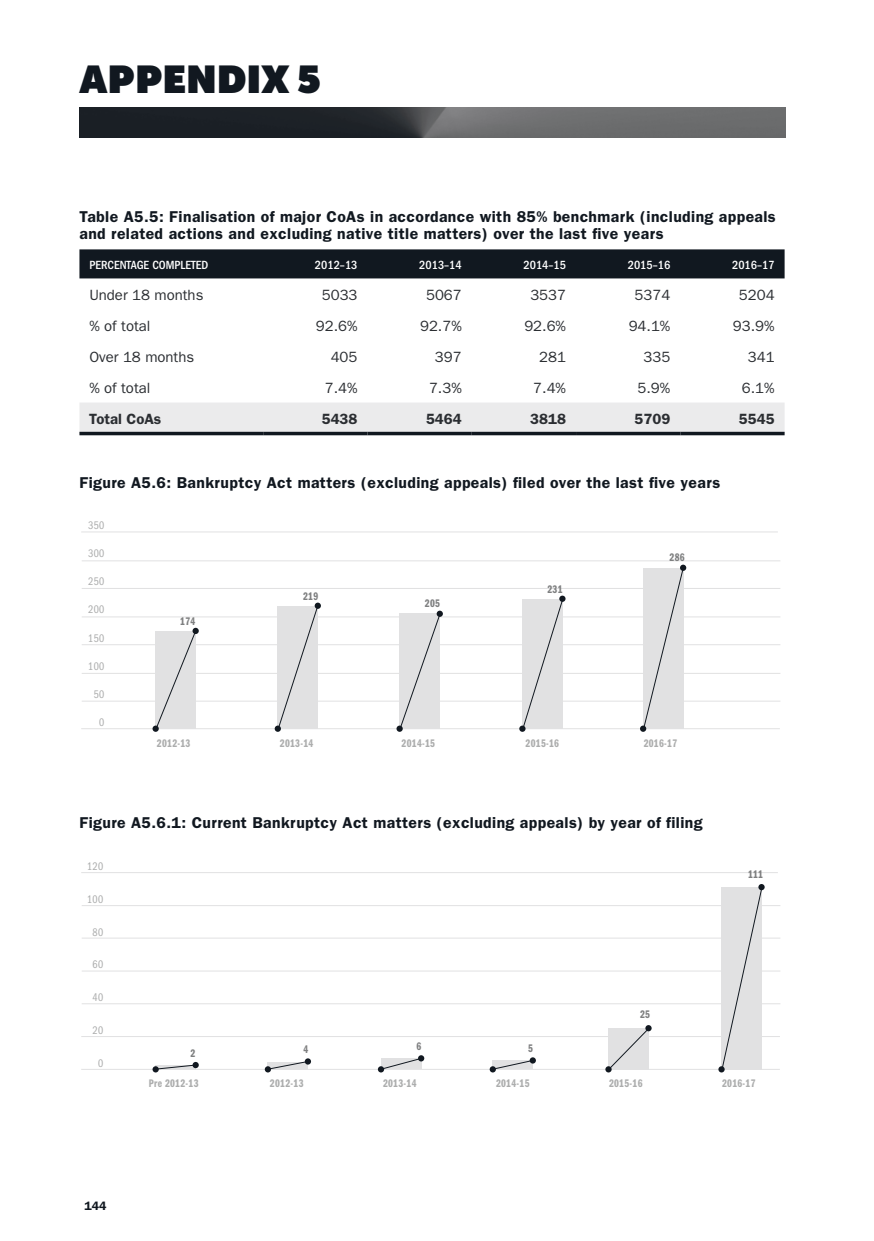
<style>
.page{position:relative;width:874px;height:1241px;background:#fff}
.page>*{position:absolute;margin:0;border:0;box-sizing:border-box;transform-origin:0 0}
.t1{font:900 38.5px "Museo Sans Display";letter-spacing:.025em;color:#111820}
.Sub_heading_2{font:600 15.75px/17.5px "Franklin Gothic LT";letter-spacing:.025em;color:#111820}
.Fin_Body{font:14.88px "Franklin Gothic LT";color:#2b2e32}
.Fin_Body-2{font:600 14.88px "Franklin Gothic LT";color:#2b2e32}
.Fin_Table_header{font:500 condensed 12.25px "Franklin Gothic LT";color:#fff}
.t2{font:600 12.25px "Franklin Gothic LT";color:#111820}
.t3{font:11.38px "Franklin Gothic LT Demi Cmpr";letter-spacing:.025em;color:#acadad}
.t4{font:11.38px "Franklin Gothic LT Book Cmpr";letter-spacing:.025em;color:#acadad;scale:1.06 1}
.t5{font:11.38px "Franklin Gothic LT Demi Cmpr";letter-spacing:.025em;color:#7e7f80}
</style>
<div class="page">
<img style="left:79px;top:108px;width:705px;height:29px">
<div style="left:79px;top:249px;width:705px;height:29px;background:#111820"></div>
<div style="left:79px;top:403px;width:705px;height:29px;background:#ebebec"></div>
<hr style="left:79px;top:432px;width:184px;height:3px;background:#111820">
<hr style="left:263px;top:432px;width:104px;height:3px;background:#111820">
<hr style="left:367px;top:432px;width:104px;height:3px;background:#111820">
<hr style="left:471px;top:432px;width:104px;height:3px;background:#111820">
<hr style="left:575px;top:432px;width:105px;height:3px;background:#111820">
<hr style="left:680px;top:432px;width:104px;height:3px;background:#111820">
<hr style="left:81px;top:531px;width:696px;height:1px;background:#e1e1e2">
<hr style="left:81px;top:728px;width:698px;height:1px;background:#e1e1e2">
<hr style="left:82px;top:700px;width:698px;height:1px;background:#e1e1e2">
<hr style="left:82px;top:673px;width:698px;height:1px;background:#e1e1e2">
<hr style="left:82px;top:644px;width:698px;height:1px;background:#e1e1e2">
<hr style="left:82px;top:616px;width:698px;height:1px;background:#e1e1e2">
<hr style="left:82px;top:588px;width:698px;height:1px;background:#e1e1e2">
<hr style="left:82px;top:560px;width:698px;height:1px;background:#e1e1e2">
<svg style="left:519px;top:595px;width:46px;height:136px"></svg>
<svg style="left:642px;top:568px;width:41px;height:161px;background:#dcdcdd"></svg>
<svg style="left:639px;top:725px;width:7px;height:6px"></svg>
<svg style="left:679px;top:564px;width:7px;height:7px"></svg>
<svg style="left:155px;top:631px;width:42px;height:97px;background:#dcdcdd"></svg>
<div style="left:152px;top:725px;width:7px;height:6px;background:#111820;border-radius:50%"></div>
<svg style="left:192px;top:627px;width:7px;height:7px"></svg>
<svg style="left:277px;top:606px;width:42px;height:122px;background:#dcdcdd"></svg>
<div style="left:274px;top:725px;width:7px;height:6px;background:#111820;border-radius:50%"></div>
<div style="left:314px;top:602px;width:7px;height:6px;background:#111820;border-radius:50%"></div>
<svg style="left:396px;top:613px;width:44px;height:118px;background:#ddddde"></svg>
<div style="left:436px;top:610px;width:6px;height:7px;background:#111820;border-radius:50%"></div>
<hr style="left:81px;top:872px;width:696px;height:1px;background:#e1e1e2">
<hr style="left:81px;top:1068px;width:698px;height:1px;background:#e1e1e2">
<hr style="left:81px;top:1036px;width:698px;height:1px;background:#e1e1e2">
<hr style="left:82px;top:1003px;width:698px;height:1px;background:#e1e1e2">
<hr style="left:82px;top:970px;width:698px;height:1px;background:#e1e1e2">
<hr style="left:82px;top:937px;width:698px;height:1px;background:#e1e1e2">
<hr style="left:82px;top:905px;width:698px;height:1px;background:#e1e1e2">
<svg style="left:155px;top:1065px;width:41px;height:4px"></svg>
<div style="left:152px;top:1066px;width:7px;height:6px;background:#111820;border-radius:50%"></div>
<svg style="left:192px;top:1061px;width:7px;height:6px"></svg>
<svg style="left:265px;top:1061px;width:44px;height:11px"></svg>
<div style="left:304px;top:1058px;width:7px;height:6px;background:#111820;border-radius:50%"></div>
<svg style="left:377px;top:1066px;width:7px;height:6px"></svg>
<svg style="left:380px;top:1055px;width:44px;height:14px"></svg>
<svg style="left:489px;top:1057px;width:46px;height:15px"></svg>
<svg style="left:605px;top:1028px;width:45px;height:44px"></svg>
<svg style="left:645px;top:1024px;width:6px;height:7px"></svg>
<svg style="left:718px;top:887px;width:44px;height:185px;background:#dededf"></svg>
<svg style="left:758px;top:883px;width:6px;height:7px"></svg>
<h1 class="t1" style="left:79px;top:57px;width:243px">APPENDIX 5</h1>
<p class="Sub_heading_2" style="left:79px;top:208px;width:697px">Table A5.5: Finalisation of major CoAs in accordance with 85% benchmark (including appeals and related actions and excluding native title matters) over the last five years</p>
<p class="Fin_Table_header" style="left:89px;top:257px;width:120px">PERCENTAGE COMPLETED</p>
<p class="Fin_Table_header" style="left:315px;top:257px;width:44px">2012–13</p>
<p class="Fin_Table_header" style="left:419px;top:257px;width:44px">2013–14</p>
<p class="Fin_Table_header" style="left:523px;top:257px;width:44px">2014–15</p>
<p class="Fin_Table_header" style="left:627px;top:257px;width:44px">2015–16</p>
<p class="Fin_Table_header" style="left:731px;top:257px;width:44px">2016–17</p>
<p class="Fin_Body" style="left:89px;top:286px;width:115px">Under 18 months</p>
<p class="Fin_Body" style="left:321px;top:286px;width:37px">5033</p>
<p class="Fin_Body" style="left:426px;top:286px;width:37px">5067</p>
<p class="Fin_Body" style="left:530px;top:286px;width:37px">3537</p>
<p class="Fin_Body" style="left:634px;top:286px;width:37px">5374</p>
<p class="Fin_Body" style="left:738px;top:286px;width:37px">5204</p>
<p class="Fin_Body" style="left:89px;top:317px;width:62px">% of total</p>
<p class="Fin_Body" style="left:315px;top:317px;width:43px">92.6%</p>
<p class="Fin_Body" style="left:420px;top:317px;width:43px">92.7%</p>
<p class="Fin_Body" style="left:524px;top:317px;width:43px">92.6%</p>
<p class="Fin_Body" style="left:628px;top:317px;width:43px">94.1%</p>
<p class="Fin_Body" style="left:732px;top:317px;width:43px">93.9%</p>
<p class="Fin_Body" style="left:89px;top:348px;width:106px">Over 18 months</p>
<p class="Fin_Body" style="left:330px;top:348px;width:28px">405</p>
<p class="Fin_Body" style="left:435px;top:348px;width:28px">397</p>
<p class="Fin_Body" style="left:539px;top:348px;width:28px">281</p>
<p class="Fin_Body" style="left:643px;top:348px;width:28px">335</p>
<p class="Fin_Body" style="left:747px;top:348px;width:28px">341</p>
<p class="Fin_Body" style="left:89px;top:379px;width:62px">% of total</p>
<p class="Fin_Body" style="left:324px;top:379px;width:34px">7.4%</p>
<p class="Fin_Body" style="left:429px;top:379px;width:34px">7.3%</p>
<p class="Fin_Body" style="left:533px;top:379px;width:34px">7.4%</p>
<p class="Fin_Body" style="left:637px;top:379px;width:34px">5.9%</p>
<p class="Fin_Body" style="left:741px;top:379px;width:34px">6.1%</p>
<p class="Fin_Body-2" style="left:89px;top:409px;width:73px">Total CoAs</p>
<p class="Fin_Body-2" style="left:321px;top:409px;width:37px">5438</p>
<p class="Fin_Body-2" style="left:426px;top:409px;width:37px">5464</p>
<p class="Fin_Body-2" style="left:530px;top:409px;width:37px">3818</p>
<p class="Fin_Body-2" style="left:634px;top:409px;width:37px">5709</p>
<p class="Fin_Body-2" style="left:738px;top:409px;width:37px">5545</p>
<p class="Sub_heading_2" style="left:79px;top:473px;width:642px">Figure A5.6: Bankruptcy Act matters (excluding appeals) filed over the last five years</p>
<p class="t4" style="left:88px;top:519px;width:17px">350</p>
<p class="t4" style="left:88px;top:547px;width:17px">300</p>
<p class="t4" style="left:88px;top:575px;width:17px">250</p>
<p class="t4" style="left:88px;top:603px;width:17px">200</p>
<p class="t4" style="left:88px;top:631px;width:17px">150</p>
<p class="t4" style="left:88px;top:659px;width:17px">100</p>
<p class="t4" style="left:94px;top:687px;width:12px">50</p>
<p class="t4" style="left:99px;top:715px;width:6px">0</p>
<p class="t5" style="left:180px;top:615px;width:17px">174</p>
<p class="t5" style="left:303px;top:589px;width:17px">219</p>
<p class="t5" style="left:425px;top:597px;width:17px">205</p>
<p class="t5" style="left:547px;top:582px;width:17px">231</p>
<p class="t5" style="left:669px;top:551px;width:17px">286</p>
<p class="t3" style="left:157px;top:736px;width:35px">2012-13</p>
<p class="t3" style="left:525px;top:736px;width:35px">2015-16</p>
<p class="t3" style="left:643px;top:736px;width:35px">2016-17</p>
<p class="t3" style="left:401px;top:736px;width:35px">2014-15</p>
<p class="t3" style="left:280px;top:736px;width:35px">2013-14</p>
<p class="Sub_heading_2" style="left:79px;top:814px;width:624px">Figure A5.6.1: Current Bankruptcy Act matters (excluding appeals) by year of filing</p>
<p class="t4" style="left:87px;top:860px;width:17px">120</p>
<p class="t4" style="left:87px;top:892px;width:17px">100</p>
<p class="t4" style="left:92px;top:925px;width:12px">80</p>
<p class="t4" style="left:92px;top:958px;width:12px">60</p>
<p class="t4" style="left:92px;top:991px;width:12px">40</p>
<p class="t4" style="left:92px;top:1023px;width:12px">20</p>
<p class="t4" style="left:98px;top:1056px;width:6px">0</p>
<p class="t5" style="left:190px;top:1046px;width:6px">2</p>
<p class="t3" style="left:149px;top:1076px;width:51px">Pre 2012-13</p>
<p class="t5" style="left:303px;top:1043px;width:6px">4</p>
<p class="t3" style="left:270px;top:1076px;width:35px">2012-13</p>
<p class="t5" style="left:416px;top:1039px;width:6px">6</p>
<p class="t3" style="left:383px;top:1076px;width:35px">2013-14</p>
<p class="t5" style="left:528px;top:1041px;width:6px">5</p>
<p class="t3" style="left:496px;top:1076px;width:35px">2014-15</p>
<p class="t5" style="left:639px;top:1007px;width:11px">25</p>
<p class="t3" style="left:608px;top:1076px;width:35px">2015-16</p>
<p class="t5" style="left:747px;top:867px;width:17px">111</p>
<p class="t3" style="left:721px;top:1076px;width:35px">2016-17</p>
<p class="t2" style="left:84px;top:1198px;width:24px">144</p>
</div>
